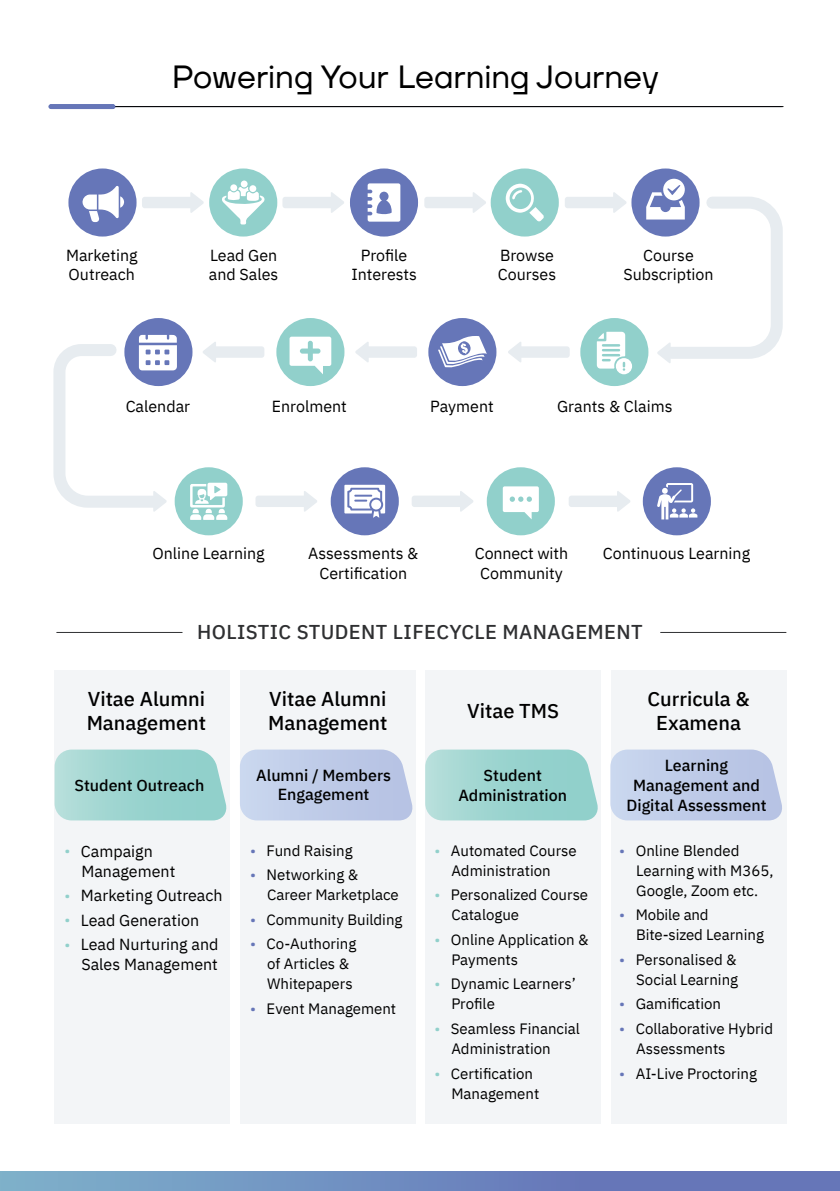
<style>
.page{position:relative;width:840px;height:1191px;background:#fff}
.page>*{position:absolute;margin:0;border:0;box-sizing:border-box;transform-origin:0 0}
.t1{font:32px "TT Firs Neue Trial Var Roman";color:#000}
.t2{font:500 20px/24px "IBM Plex Sans";color:#000}
.t3{font:500 20px "IBM Plex Sans";letter-spacing:.02em;color:#2f3032}
.t4{font:16px/19.2px "IBM Plex Sans";color:#000}
.t5{font:500 16px/20px "IBM Plex Sans";color:#000;text-align:center}
.t6{font:15px/20px "IBM Plex Sans";color:#000}
.s1{font-size:15px;color:#91d0cb}
.s2{color:#6676b8}
.s3{color:#91d0cb}
</style>
<div class="page">
<div style="left:0;top:1171px;width:839px;height:20px;background:linear-gradient(to right,#7cadca,#616ab5)"></div>
<div style="left:209px;top:168px;width:68px;height:68px;background:#91d0cb;border-radius:50%"></div>
<svg style="left:222px;top:187px;width:43px;height:38px"></svg>
<div style="left:230px;top:184px;width:7px;height:7px;background:#fff;border-radius:50%"></div>
<div style="left:249px;top:185px;width:7px;height:7px;background:#fff;border-radius:50%"></div>
<div style="left:241px;top:180px;width:6px;height:7px;background:#fff;border-radius:50%"></div>
<div style="left:350px;top:168px;width:68px;height:68px;background:#6676b8;border-radius:50%"></div>
<svg style="left:367px;top:183px;width:33px;height:39px"></svg>
<div style="left:68px;top:168px;width:68px;height:68px;background:#6676b8;border-radius:50%"></div>
<svg style="left:82px;top:186px;width:42px;height:36px"></svg>
<div style="left:142px;top:197px;width:51px;height:11px;background:#e7ecf0;border-radius:3px"></div>
<svg style="left:190px;top:192px;width:14px;height:21px"></svg>
<div style="left:255px;top:495px;width:51px;height:12px;background:#e7ecf0;border-radius:3px"></div>
<svg style="left:304px;top:491px;width:13px;height:21px"></svg>
<div style="left:424px;top:197px;width:51px;height:11px;background:#e7ecf0;border-radius:3px"></div>
<svg style="left:472px;top:192px;width:14px;height:21px"></svg>
<div style="left:411px;top:495px;width:51px;height:12px;background:#e7ecf0;border-radius:3px"></div>
<svg style="left:459px;top:491px;width:14px;height:21px"></svg>
<div style="left:366px;top:346px;width:51px;height:12px;background:#e7ecf0;border-radius:3px"></div>
<svg style="left:355px;top:342px;width:13px;height:20px"></svg>
<div style="left:282px;top:197px;width:51px;height:11px;background:#e7ecf0;border-radius:3px"></div>
<svg style="left:331px;top:192px;width:13px;height:21px"></svg>
<div style="left:518px;top:346px;width:51px;height:12px;background:#e7ecf0;border-radius:3px"></div>
<svg style="left:508px;top:342px;width:13px;height:20px"></svg>
<div style="left:564px;top:197px;width:51px;height:11px;background:#e7ecf0;border-radius:3px"></div>
<svg style="left:613px;top:192px;width:13px;height:21px"></svg>
<div style="left:568px;top:495px;width:51px;height:12px;background:#e7ecf0;border-radius:3px"></div>
<svg style="left:616px;top:491px;width:14px;height:21px"></svg>
<div style="left:213px;top:346px;width:51px;height:12px;background:#e7ecf0;border-radius:3px"></div>
<svg style="left:203px;top:342px;width:13px;height:20px"></svg>
<div style="left:490px;top:168px;width:68px;height:68px;background:#91d0cb;border-radius:50%"></div>
<svg style="left:505px;top:184px;width:39px;height:38px"></svg>
<div style="left:276px;top:318px;width:68px;height:68px;background:#91d0cb;border-radius:50%"></div>
<svg style="left:289px;top:337px;width:42px;height:37px"></svg>
<div style="left:428px;top:318px;width:68px;height:68px;background:#6676b8;border-radius:50%"></div>
<svg style="left:438px;top:336px;width:48px;height:32px"></svg>
<div style="left:174px;top:467px;width:69px;height:68px;background:#91d0cb;border-radius:50%"></div>
<svg style="left:190px;top:483px;width:37px;height:37px"></svg>
<div style="left:330px;top:467px;width:68px;height:68px;background:#6676b8;border-radius:50%"></div>
<svg style="left:344px;top:485px;width:41px;height:33px"></svg>
<div style="left:371px;top:499px;width:10px;height:10px;background:#fff;border-radius:50%"></div>
<div style="left:486px;top:467px;width:68px;height:68px;background:#91d0cb;border-radius:50%"></div>
<svg style="left:502px;top:486px;width:36px;height:33px"></svg>
<div style="left:642px;top:467px;width:68px;height:68px;background:#6676b8;border-radius:50%"></div>
<svg style="left:657px;top:483px;width:40px;height:36px"></svg>
<div style="left:425px;top:670px;width:175px;height:453px;background:#f3f5f7"></div>
<svg style="left:425px;top:749px;width:173px;height:71px;background:#a2d6d2"></svg>
<div style="left:240px;top:670px;width:175px;height:453px;background:#f3f5f7"></div>
<svg style="left:240px;top:749px;width:173px;height:71px;background:#c2cee9"></svg>
<div style="left:55px;top:670px;width:175px;height:453px;background:#f3f5f7"></div>
<svg style="left:55px;top:749px;width:172px;height:71px;background:#a2d6d2"></svg>
<div style="left:610px;top:670px;width:176px;height:453px;background:#f3f5f7"></div>
<svg style="left:610px;top:749px;width:172px;height:71px;background:#c1cde9"></svg>
<div style="left:631px;top:168px;width:68px;height:68px;background:#6676b8;border-radius:50%"></div>
<svg style="left:646px;top:179px;width:137px;height:185px"></svg>
<hr style="left:55px;top:106px;width:727px;height:1px;background:#000">
<div style="left:49px;top:104px;width:66px;height:5px;background:#6676b8;border-radius:2px"></div>
<div style="left:124px;top:318px;width:68px;height:68px;background:#6676b8;border-radius:50%"></div>
<svg style="left:53px;top:335px;width:124px;height:178px"></svg>
<div style="left:580px;top:318px;width:68px;height:68px;background:#91d0cb;border-radius:50%"></div>
<svg style="left:596px;top:332px;width:35px;height:42px"></svg>
<hr style="left:660px;top:632px;width:125px;height:1px;background:#2f3032">
<hr style="left:57px;top:632px;width:125px;height:1px;background:#2f3032">
<h1 class="t1" style="left:172px;top:55px;width:487px">Powering Your Learning Journey</h1>
<p class="t4" style="left:66px;top:244px;width:73px">Marketing<br>Outreach</p>
<p class="t4" style="left:209px;top:244px;width:71px">Lead Gen and Sales</p>
<p class="t4" style="left:351px;top:244px;width:67px;text-align:center">Profile<br>Interests</p>
<p class="t4" style="left:497px;top:244px;width:60px">Browse<br>Courses</p>
<p class="t4" style="left:623px;top:244px;width:92px;text-align:center">Course<br>Subscription</p>
<p class="t4" style="left:126px;top:395px;width:66px">Calendar</p>
<p class="t4" style="left:557px;top:395px;width:117px">Grants &amp; Claims</p>
<p class="t4" style="left:272px;top:395px;width:76px">Enrolment</p>
<p class="t4" style="left:430px;top:395px;width:65px">Payment</p>
<p class="t4" style="left:152px;top:543px;width:114px">Online Learning</p>
<p class="t4" style="left:308px;top:543px;width:112px;text-align:center">Assessments &amp;<br>Certification</p>
<p class="t4" style="left:474px;top:543px;width:95px">Connect with</p>
<p class="t4" style="left:602px;top:543px;width:149px">Continuous Learning</p>
<p class="t4" style="left:480px;top:562px;width:84px">Community</p>
<h2 class="t3" style="left:197px;top:616px;width:447px">HOLISTIC STUDENT LIFECYCLE MANAGEMENT</h2>
<h2 class="t2" style="left:87px;top:685px;width:121px">Vitae Alumni<br>Management</h2>
<p class="t5" style="left:74px;top:773px;width:131px">Student Outreach</p>
<p class="t4" style="left:81px;top:839px;width:95px;line-height:20px;text-indent:-17px"><span class="s1">•</span> Campaign<br>Management</p>
<p class="t4" style="left:64px;top:884px;width:160px"><span class="s1">•</span> Marketing Outreach</p>
<p class="t4" style="left:64px;top:909px;width:136px"><span class="s1">•</span> Lead Generation</p>
<p class="t4" style="left:64px;top:933px;width:155px;line-height:20px;text-align:right"><span class="s1">•</span> Lead Nurturing and<br>Sales Management</p>
<h2 class="t2" style="left:268px;top:685px;width:121px">Vitae Alumni<br>Management</h2>
<p class="t5" style="left:256px;top:764px;width:136px;line-height:19.2px">Alumni / Members<br>Engagement</p>
<p class="t6" style="left:250px;top:839px;width:104px"><span class="s2">•</span> Fund Raising</p>
<p class="t6" style="left:267px;top:863px;width:133px;text-indent:-17px"><span class="s2">•</span> Networking &amp;<br>Career Marketplace</p>
<p class="t6" style="left:250px;top:908px;width:154px"><span class="s2">•</span> Community Building</p>
<p class="t6" style="left:267px;top:933px;width:91px;text-indent:-17px"><span class="s2">•</span> Co-Authoring of Articles &amp;<br>Whitepapers</p>
<p class="t6" style="left:250px;top:997px;width:148px"><span class="s2">•</span> Event Management</p>
<h2 class="t2" style="left:467px;top:697px;width:93px">Vitae TMS</h2>
<p class="t5" style="left:458px;top:763px;width:110px">Student<br>Administration</p>
<p class="t6" style="left:451px;top:839px;width:127px;text-indent:-17px"><span class="s3">•</span> Automated Course<br>Administration</p>
<p class="t6" style="left:451px;top:883px;width:138px;text-indent:-17px"><span class="s3">•</span> Personalized Course<br>Catalogue</p>
<p class="t6" style="left:451px;top:928px;width:139px;text-indent:-17px"><span class="s3">•</span> Online Application &amp;<br>Payments</p>
<p class="t6" style="left:451px;top:973px;width:126px;text-indent:-17px"><span class="s3">•</span> Dynamic Learners’<br>Profile</p>
<p class="t6" style="left:451px;top:1017px;width:130px;text-indent:-17px"><span class="s3">•</span> Seamless Financial<br>Administration</p>
<p class="t6" style="left:451px;top:1062px;width:89px;text-indent:-17px"><span class="s3">•</span> Certification<br>Management</p>
<h2 class="t2" style="left:647px;top:685px;width:104px;text-align:center">Curricula &amp;<br>Examena</h2>
<p class="t5" style="left:626px;top:753px;width:141px">Learning<br>Management and<br>Digital Assessment</p>
<p class="t6" style="left:636px;top:839px;width:139px;text-indent:-17px"><span class="s2">•</span> Online Blended<br>Learning with M365,<br>Google, Zoom etc.</p>
<p class="t6" style="left:636px;top:903px;width:129px;text-indent:-17px"><span class="s2">•</span> Mobile and<br>Bite-sized Learning</p>
<p class="t6" style="left:619px;top:948px;width:120px;text-align:right"><span class="s2">•</span> Personalised &amp;<br>Social Learning</p>
<p class="t6" style="left:619px;top:993px;width:103px"><span class="s2">•</span> Gamification</p>
<p class="t6" style="left:636px;top:1017px;width:138px;text-indent:-17px"><span class="s2">•</span> Collaborative Hybrid<br>Assessments</p>
<p class="t6" style="left:619px;top:1062px;width:139px"><span class="s2">•</span> AI-Live Proctoring</p>
</div>
